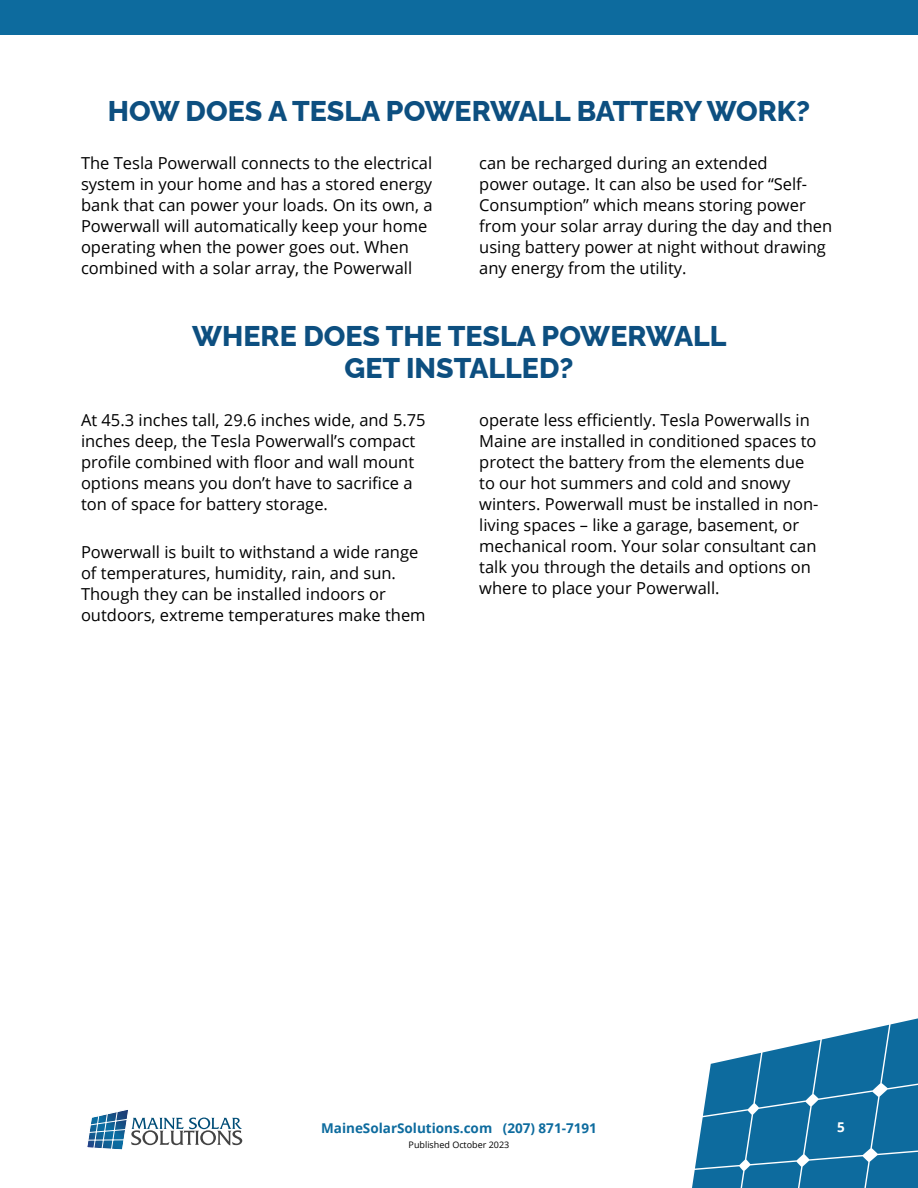
<style>
.page{position:relative;width:918px;height:1188px;background:#fff}
.page>*{position:absolute;margin:0;border:0;box-sizing:border-box;transform-origin:0 0}
.t1{font:800 28.5px/31.5px "Raleway";color:#0d4f80;text-align:center}
.t2{font:16.5px/21px "Open Sans";color:#000}
.t3{font:700 13.5px "Open Sans";color:#0d6b9e}
.t4{font:700 13.5px "Open Sans";color:#fff}
.t5{font:9px "Open Sans";color:#000}
</style>
<div class="page">
<svg style="left:692px;top:1018px;width:226px;height:170px"></svg>
<div style="left:0;top:0;width:918px;height:35px;background:#0d6b9e"></div>
<svg style="left:87px;top:1110px;width:155px;height:40px"></svg>
<h1 class="t1" style="left:108px;top:96px;width:704px">HOW DOES A TESLA POWERWALL BATTERY WORK?</h1>
<p class="t2" style="left:81px;top:154px;width:353px">The Tesla Powerwall connects to the electrical system in your home and has a stored energy bank that can power your loads. On its own, a Powerwall will automatically keep your home operating when the power goes out. When combined with a solar array, the Powerwall</p>
<p class="t2" style="left:479px;top:154px;width:355px">can be recharged during an extended<br>power outage. It can also be used for “Self-Consumption” which means storing power from your solar array during the day and then using battery power at night without drawing any energy from the utility.</p>
<h1 class="t1" style="left:192px;top:321px;width:536px">WHERE DOES THE TESLA POWERWALL<br>GET INSTALLED?</h1>
<p class="t2" style="left:81px;top:411px;width:346px">At 45.3 inches tall, 29.6 inches wide, and 5.75 inches deep, the Tesla Powerwall’s compact profile combined with floor and wall mount options means you don’t have to sacrifice a ton of space for battery storage.</p>
<p class="t2" style="left:81px;top:543px;width:346px">Powerwall is built to withstand a wide range of temperatures, humidity, rain, and sun.<br>Though they can be installed indoors or outdoors, extreme temperatures make them</p>
<p class="t2" style="left:479px;top:409px;width:341px">operate less efficiently. Tesla Powerwalls in Maine are installed in conditioned spaces to protect the battery from the elements due to our hot summers and cold and snowy winters. Powerwall must be installed in non&shy;living spaces – like a garage, basement, or mechanical room. Your solar consultant can talk you through the details and options on where to place your Powerwall.</p>
<p class="t3" style="left:321px;top:1123px;width:277px">MaineSolarSolutions.com (207) 871-7191</p>
<p class="t5" style="left:409px;top:1141px;width:102px">Published October 2023</p>
<p class="t4" style="left:837px;top:1122px;width:9px">5</p>
</div>
